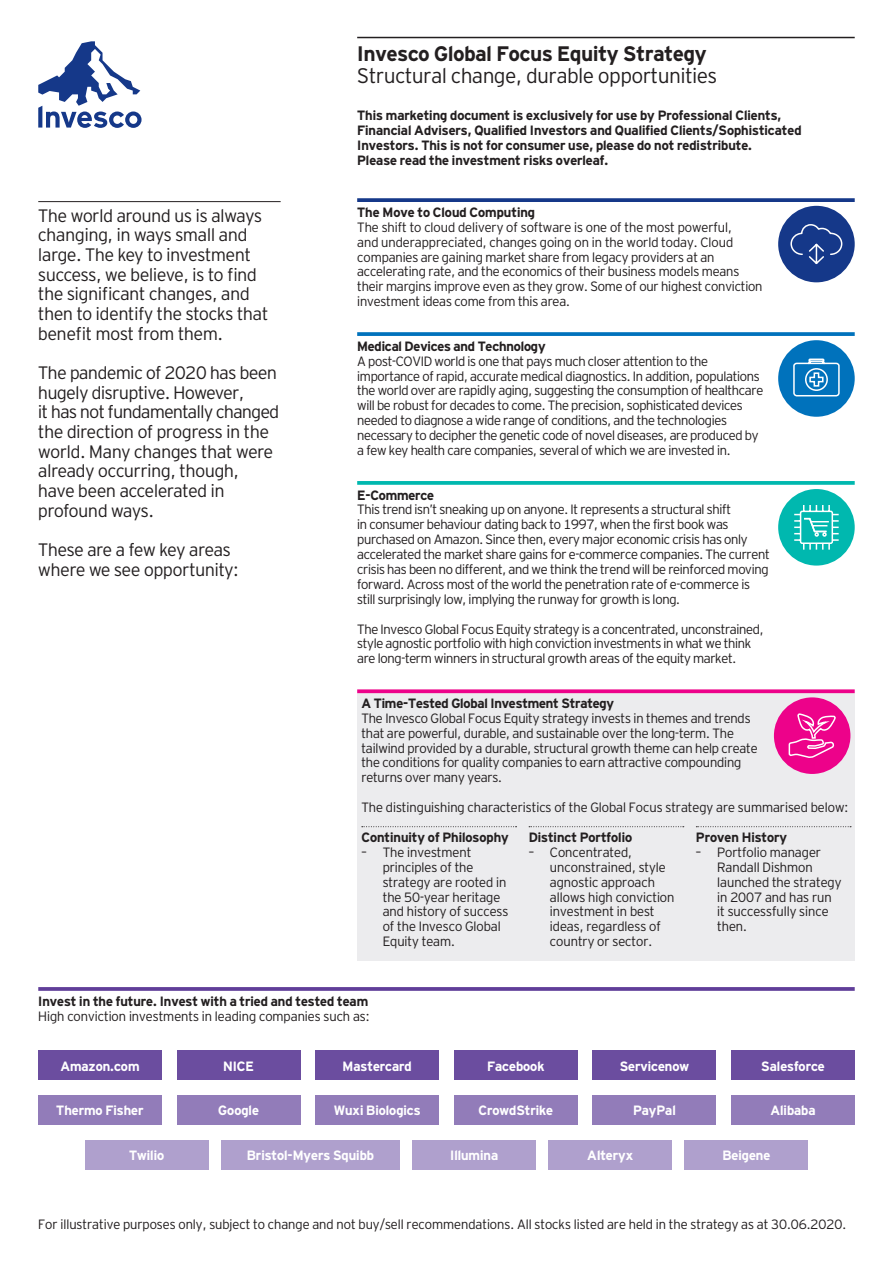
<style>
.page{position:relative;width:893px;height:1263px;background:#fff}
.page>*{position:absolute;margin:0;border:0;box-sizing:border-box;transform-origin:0 0}
.t1{font:300 21px "Invesco Interstate";color:#231f20}
.t2{font:700 21px "Invesco Interstate";color:#231f20}
.t3{font:300 18px/19.6px "Invesco Interstate";color:#231f20}
.t4{font:300 13.5px/14.9px "Invesco Interstate";letter-spacing:-.01em;color:#231f20}
.t5{font:700 13.5px/14.9px "Invesco Interstate";color:#231f20}
.t6{font:700 13.5px "Invesco Interstate";color:#fff}
</style>
<div class="page">
<div style="left:357px;top:693px;width:498px;height:268px;background:#ececee"></div>
<svg style="left:38px;top:41px;width:104px;height:87px"></svg>
<hr style="left:38px;top:201px;width:243px;height:1px;background:#231f20">
<hr style="left:357px;top:37px;width:498px;height:1px;background:#231f20">
<svg style="left:357px;top:198px;width:498px;height:4px;background:#224390"></svg>
<svg style="left:357px;top:332px;width:498px;height:4px;background:#0f7abf"></svg>
<svg style="left:357px;top:481px;width:498px;height:4px;background:#0fbcb3"></svg>
<svg style="left:357px;top:689px;width:498px;height:4px;background:#ee1b95"></svg>
<svg style="left:38px;top:987px;width:817px;height:4px;background:#69499f"></svg>
<svg style="left:362px;top:826px;width:155px;height:1px"></svg>
<svg style="left:529px;top:826px;width:155px;height:1px"></svg>
<svg style="left:696px;top:826px;width:155px;height:1px"></svg>
<div style="left:778px;top:340px;width:77px;height:77px;background:#0072bc;border-radius:50%"></div>
<svg style="left:793px;top:358px;width:47px;height:39px"></svg>
<div style="left:774px;top:697px;width:76px;height:77px;background:#ed028a;border-radius:50%"></div>
<svg style="left:788px;top:714px;width:48px;height:44px"></svg>
<div style="left:778px;top:489px;width:77px;height:77px;background:#00b8af;border-radius:50%"></div>
<svg style="left:794px;top:505px;width:45px;height:45px"></svg>
<div style="left:778px;top:206px;width:77px;height:76px;background:#153889;border-radius:50%"></div>
<svg style="left:790px;top:224px;width:53px;height:41px"></svg>
<div style="left:38px;top:1050px;width:124px;height:30px;background:#6b4d9f"></div>
<div style="left:38px;top:1095px;width:124px;height:30px;background:#927cb9"></div>
<div style="left:177px;top:1095px;width:123px;height:30px;background:#927cb9"></div>
<div style="left:315px;top:1095px;width:124px;height:30px;background:#927cb9"></div>
<div style="left:454px;top:1095px;width:123px;height:30px;background:#927cb9"></div>
<div style="left:593px;top:1095px;width:123px;height:30px;background:#927cb9"></div>
<div style="left:731px;top:1095px;width:124px;height:30px;background:#927cb9"></div>
<div style="left:85px;top:1140px;width:123px;height:29px;background:#afa0cd"></div>
<div style="left:412px;top:1140px;width:124px;height:29px;background:#afa0cd"></div>
<div style="left:549px;top:1140px;width:123px;height:29px;background:#afa0cd"></div>
<div style="left:685px;top:1140px;width:123px;height:29px;background:#afa0cd"></div>
<div style="left:221px;top:1140px;width:179px;height:29px;background:#afa0cd"></div>
<div style="left:177px;top:1050px;width:123px;height:30px;background:#6b4d9f"></div>
<div style="left:315px;top:1050px;width:124px;height:30px;background:#6b4d9f"></div>
<div style="left:454px;top:1050px;width:123px;height:30px;background:#6b4d9f"></div>
<div style="left:593px;top:1050px;width:123px;height:30px;background:#6b4d9f"></div>
<div style="left:731px;top:1050px;width:124px;height:30px;background:#6b4d9f"></div>
<h2 class="t3" style="left:38px;top:205px;width:231px">The world around us is always changing, in ways small and large. The key to investment success, we believe, is to find the significant changes, and then to identify the stocks that benefit most from them.</h2>
<h2 class="t3" style="left:38px;top:363px;width:242px">The pandemic of 2020 has been hugely disruptive. However,<br>it has not fundamentally changed the direction of progress in the world. Many changes that were already occurring, though, have been accelerated in profound ways.</h2>
<h2 class="t3" style="left:38px;top:540px;width:202px">These are a few key areas where we see opportunity:</h2>
<h1 class="t2" style="left:357px;top:40px;width:351px">Invesco Global Focus Equity Strategy</h1>
<h1 class="t1" style="left:357px;top:63px;width:361px">Structural change, durable opportunities</h1>
<p class="t5" style="left:357px;top:108px;width:446px">This marketing document is exclusively for use by Professional Clients, Financial Advisers, Qualified Investors and Qualified Clients/Sophisticated Investors. This is not for consumer use, please do not redistribute.<br>Please read the investment risks overleaf.</p>
<p class="t5" style="left:357px;top:205px;width:179px">The Move to Cloud Computing</p>
<p class="t4" style="left:357px;top:219px;width:407px">The shift to cloud delivery of software is one of the most powerful,<br>and underappreciated, changes going on in the world today. Cloud companies are gaining market share from legacy providers at an accelerating rate, and the economics of their business models means their margins improve even as they grow. Some of our highest conviction investment ideas come from this area.</p>
<p class="t5" style="left:357px;top:338px;width:190px">Medical Devices and Technology</p>
<p class="t4" style="left:357px;top:353px;width:407px">A post-COVID world is one that pays much closer attention to the importance of rapid, accurate medical diagnostics. In addition, populations the world over are rapidly aging, suggesting the consumption of healthcare will be robust for decades to come. The precision, sophisticated devices needed to diagnose a wide range of conditions, and the technologies necessary to decipher the genetic code of novel diseases, are produced by a few key health care companies, several of which we are invested in.</p>
<p class="t5" style="left:357px;top:487px;width:78px">E-Commerce</p>
<p class="t4" style="left:357px;top:502px;width:414px">This trend isn’t sneaking up on anyone. It represents a structural shift<br>in consumer behaviour dating back to 1997, when the first book was purchased on Amazon. Since then, every major economic crisis has only accelerated the market share gains for e-commerce companies. The current crisis has been no different, and we think the trend will be reinforced moving forward. Across most of the world the penetration rate of e-commerce is still surprisingly low, implying the runway for growth is long.</p>
<p class="t4" style="left:357px;top:621px;width:408px">The Invesco Global Focus Equity strategy is a concentrated, unconstrained, style agnostic portfolio with high conviction investments in what we think are long-term winners in structural growth areas of the equity market.</p>
<p class="t5" style="left:361px;top:696px;width:254px">A Time-Tested Global Investment Strategy</p>
<p class="t4" style="left:361px;top:710px;width:398px">The Invesco Global Focus Equity strategy invests in themes and trends that are powerful, durable, and sustainable over the long-term. The tailwind provided by a durable, structural growth theme can help create the conditions for quality companies to earn attractive compounding returns over many years.</p>
<p class="t4" style="left:361px;top:800px;width:488px">The distinguishing characteristics of the Global Focus strategy are summarised below:</p>
<p class="t5" style="left:361px;top:830px;width:149px">Continuity of Philosophy</p>
<p class="t4" style="left:383px;top:844px;width:127px;text-indent:-21px">– The investment principles of the strategy are rooted in the 50-year heritage and history of success of the Invesco Global<br>Equity team.</p>
<p class="t5" style="left:529px;top:830px;width:105px">Distinct Portfolio</p>
<p class="t4" style="left:550px;top:844px;width:126px;text-indent:-21px">– Concentrated, unconstrained, style agnostic approach allows high conviction investment in best ideas, regardless of country or sector.</p>
<p class="t5" style="left:696px;top:830px;width:93px">Proven History</p>
<p class="t4" style="left:717px;top:844px;width:126px;text-indent:-21px">– Portfolio manager<br>Randall Dishmon launched the strategy in 2007 and has run it successfully since then.</p>
<p class="t5" style="left:38px;top:993px;width:331px">Invest in the future. Invest with a tried and tested team</p>
<p class="t4" style="left:38px;top:1008px;width:333px">High conviction investments in leading companies such as:</p>
<p class="t6" style="left:223px;top:1058px;width:32px">NICE</p>
<p class="t6" style="left:343px;top:1058px;width:71px">Mastercard</p>
<p class="t6" style="left:487px;top:1058px;width:59px">Facebook</p>
<p class="t6" style="left:620px;top:1058px;width:71px">Servicenow</p>
<p class="t6" style="left:761px;top:1058px;width:65px">Salesforce</p>
<p class="t6" style="left:60px;top:1058px;width:81px">Amazon.com</p>
<p class="t6" style="left:56px;top:1102px;width:89px">Thermo Fisher</p>
<p class="t6" style="left:218px;top:1102px;width:42px">Google</p>
<p class="t6" style="left:334px;top:1102px;width:88px">Wuxi Biologics</p>
<p class="t6" style="left:478px;top:1102px;width:76px">CrowdStrike</p>
<p class="t6" style="left:633px;top:1102px;width:44px">PayPal</p>
<p class="t6" style="left:770px;top:1102px;width:47px">Alibaba</p>
<p class="t6" style="left:129px;top:1147px;width:37px">Twilio</p>
<p class="t6" style="left:247px;top:1147px;width:129px">Bristol-Myers Squibb</p>
<p class="t6" style="left:450px;top:1147px;width:49px">Illumina</p>
<p class="t6" style="left:587px;top:1147px;width:47px">Alteryx</p>
<p class="t6" style="left:722px;top:1147px;width:49px">Beigene</p>
<p class="t4" style="left:38px;top:1216px;width:809px">For illustrative purposes only, subject to change and not buy/sell recommendations. All stocks listed are held in the strategy as at 30.06.2020.</p>
</div>
